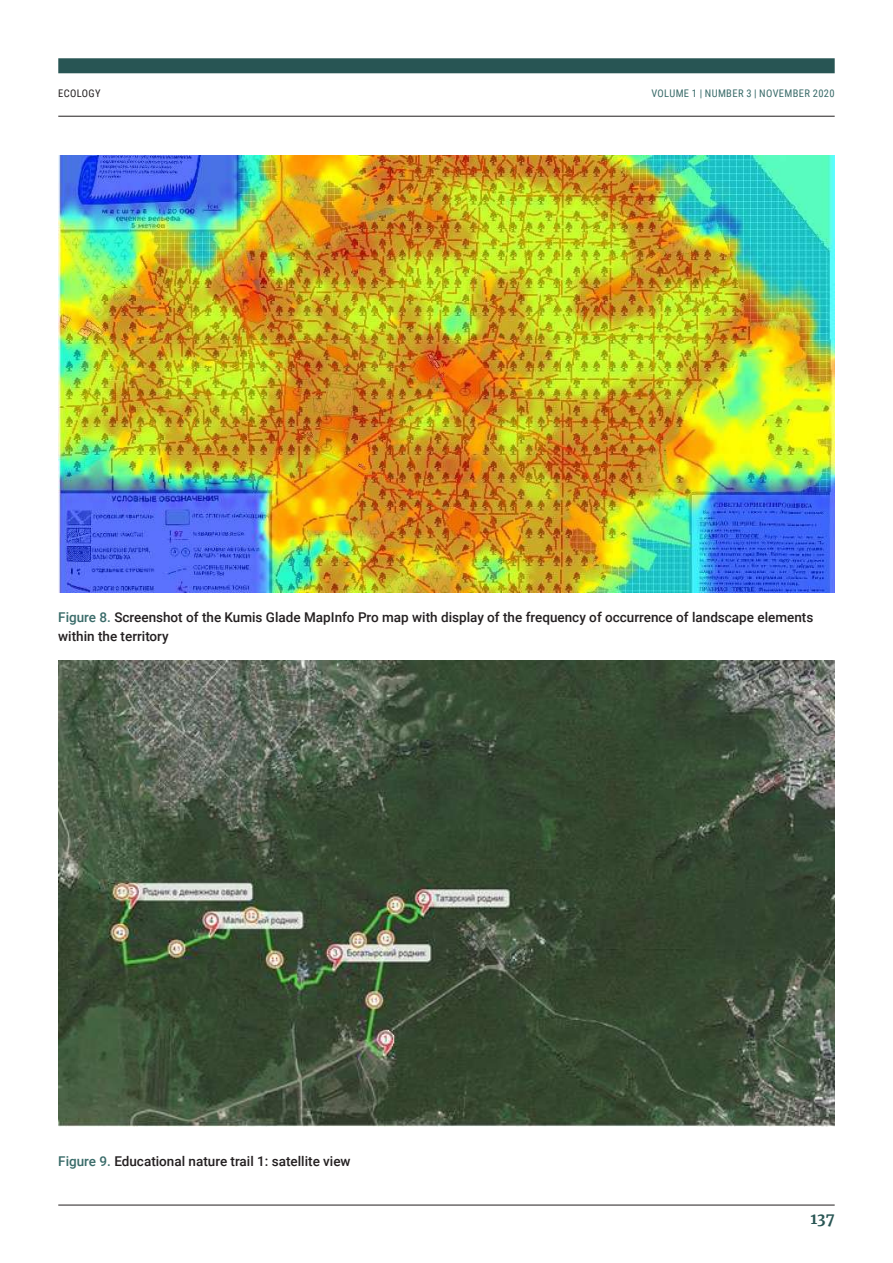
<style>
.page{position:relative;width:893px;height:1263px;background:#fff}
.page>*{position:absolute;margin:0;border:0;box-sizing:border-box;transform-origin:0 0}
.t1{font:700 15px "Merriweather";color:#285554}
.t2{font:500 13.5px/19.5px "Roboto";color:#231f20}
.t3{font:10.5px "Roboto Condensed";letter-spacing:.035em;color:#396b69}
.t4{font:10.5px "Roboto Condensed";letter-spacing:.035em;color:#231f20}
.s1{color:#396b69}
</style>
<div class="page">
<div style="left:58px;top:58px;width:777px;height:15px;background:#285554"></div>
<hr style="left:58px;top:116px;width:777px;height:1px;background:#231f20">
<hr style="left:58px;top:1205px;width:777px;height:1px;background:#231f20">
<img style="left:58px;top:661px;width:777px;height:466px">
<img style="left:58px;top:155px;width:777px;height:437px">
<p class="t4" style="left:58px;top:86px;width:44px">ECOLOGY</p>
<p class="t3" style="left:651px;top:86px;width:185px">VOLUME 1 | NUMBER 3 | NOVEMBER 2020</p>
<p class="t2" style="left:58px;top:607px;width:757px"><span class="s1">Figure 8.</span> Screenshot of the Kumis Glade MapInfo Pro map with display of the frequency of occurrence of landscape elements within the territory</p>
<p class="t2" style="left:58px;top:1151px;width:294px"><span class="s1">Figure 9.</span> Educational nature trail 1: satellite view</p>
<p class="t1" style="left:810px;top:1208px;width:26px">137</p>
</div>
